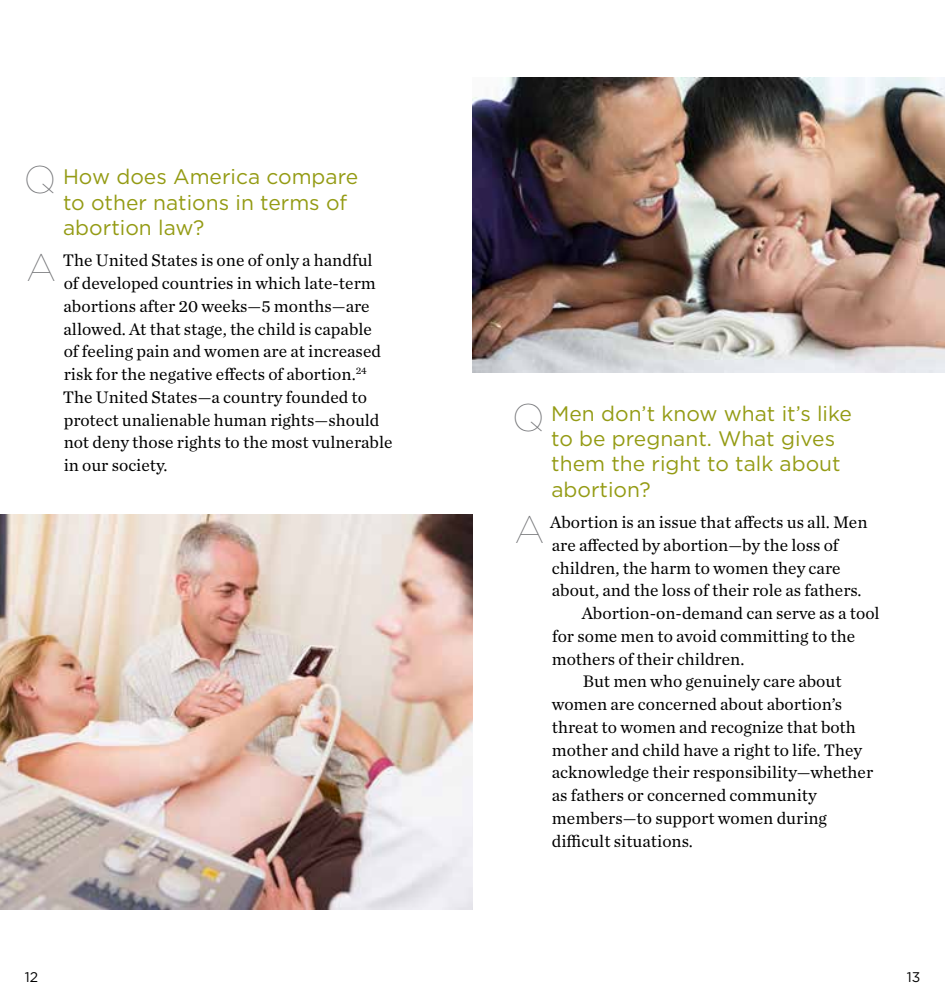
<style>
.page{position:relative;width:945px;height:1008px;background:#fff}
.page>*{position:absolute;margin:0;border:0;box-sizing:border-box;transform-origin:0 0}
.t1{font:100 38.5px "Gotham";color:#717275}
.t2{font:21px/25.2px "Gotham";color:#949b14}
.t3{font:17.5px/22.8px "Chronicle Text G1";color:#000}
.t4{font:14px "Gotham";color:#000}
</style>
<div class="page">
<img style="left:0;top:514px;width:472px;height:395px">
<img style="left:473px;top:77px;width:472px;height:296px">
<h1 class="t1" style="left:24px;top:156px;width:34px">Q</h1>
<h1 class="t1" style="left:26px;top:243px;width:31px">A</h1>
<p class="t2" style="left:63px;top:164px;width:297px">How does America compare to other nations in terms of abortion law?</p>
<p class="t3" style="left:63px;top:248px;width:331px">The United States is one of only a handful<br>of developed countries in which late-term abortions after 20 weeks—5 months—are allowed. At that stage, the child is capable<br>of feeling pain and women are at increased risk for the negative effects of abortion.<sup>24<br></sup>The United States—a country founded to protect unalienable human rights—should not deny those rights to the most vulnerable in our society.</p>
<p class="t4" style="left:25px;top:968px;width:15px">12</p>
<h1 class="t1" style="left:512px;top:394px;width:34px">Q</h1>
<p class="t2" style="left:551px;top:400px;width:302px">Men don’t know what it’s like to be pregnant. What gives them the right to talk about abortion?</p>
<p class="t3" style="left:550px;top:510px;width:319px">Abortion is an issue that affects us all. Men</p>
<p class="t3" style="left:552px;top:533px;width:288px">are affected by abortion—by the loss of</p>
<p class="t3" style="left:552px;top:555px;width:290px">children, the harm to women they care</p>
<p class="t3" style="left:552px;top:578px;width:311px">about, and the loss of their role as fathers.</p>
<p class="t3" style="left:582px;top:601px;width:299px">Abortion-on-demand can serve as a tool</p>
<p class="t3" style="left:552px;top:624px;width:305px">for some men to avoid committing to the</p>
<p class="t3" style="left:552px;top:646px;width:194px">mothers of their children.</p>
<p class="t3" style="left:583px;top:669px;width:260px">But men who genuinely care about</p>
<p class="t3" style="left:552px;top:692px;width:292px">women are concerned about abortion’s</p>
<p class="t3" style="left:552px;top:715px;width:306px">threat to women and recognize that both</p>
<p class="t3" style="left:552px;top:737px;width:312px">mother and child have a right to life. They</p>
<p class="t3" style="left:552px;top:760px;width:323px">acknowledge their responsibility—whether</p>
<p class="t3" style="left:552px;top:783px;width:267px">as fathers or concerned community</p>
<p class="t3" style="left:552px;top:806px;width:277px">members—to support women during</p>
<p class="t3" style="left:552px;top:828px;width:142px">difficult situations.</p>
<h1 class="t1" style="left:515px;top:506px;width:31px">A</h1>
<p class="t4" style="left:907px;top:968px;width:15px">13</p>
</div>
